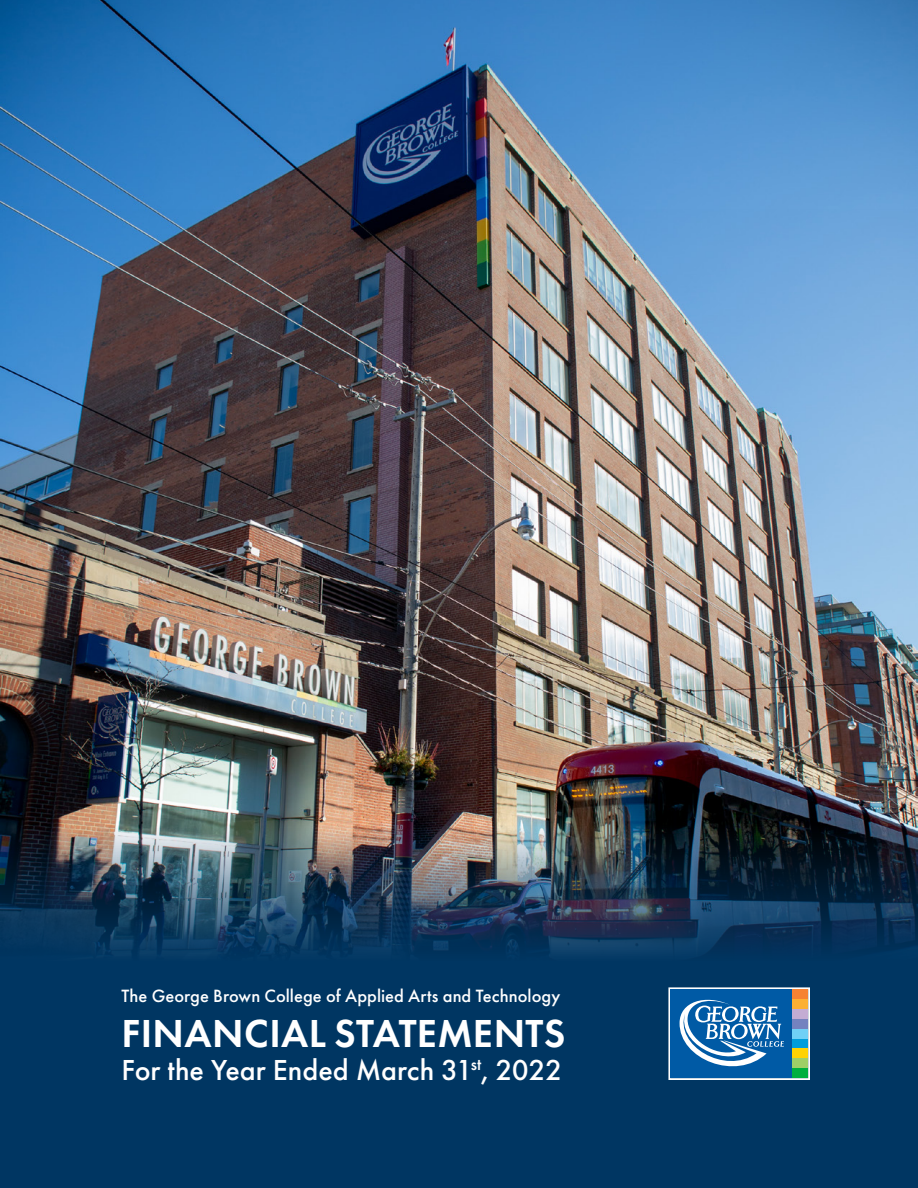
<style>
.page{position:relative;width:918px;height:1188px;background:#fff}
.page>*{position:absolute;margin:0;border:0;box-sizing:border-box;transform-origin:0 0}
.t1{font:600 40.5px "Futura PT";letter-spacing:.01em;color:#fff}
.H1_2{font:500 30px "Futura PT";color:#fff}
.H1_1{font:500 18.45px "Futura PT";color:#fff}
</style>
<div class="page">
<img style="left:0;top:0;width:918px;height:210px">
<img style="left:0;top:210px;width:918px;height:978px">
<svg style="left:668px;top:987px;width:142px;height:93px;background:#4987b4"></svg>
<h1 class="H1_1" style="left:122px;top:985px;width:440px">The George Brown College of Applied Arts and Technology</h1>
<h1 class="t1" style="left:122px;top:1008px;width:445px">FINANCIAL STATEMENTS</h1>
<h1 class="H1_2" style="left:122px;top:1052px;width:442px">For the Year Ended March 31<sup>st</sup>, 2022</h1>
</div>
